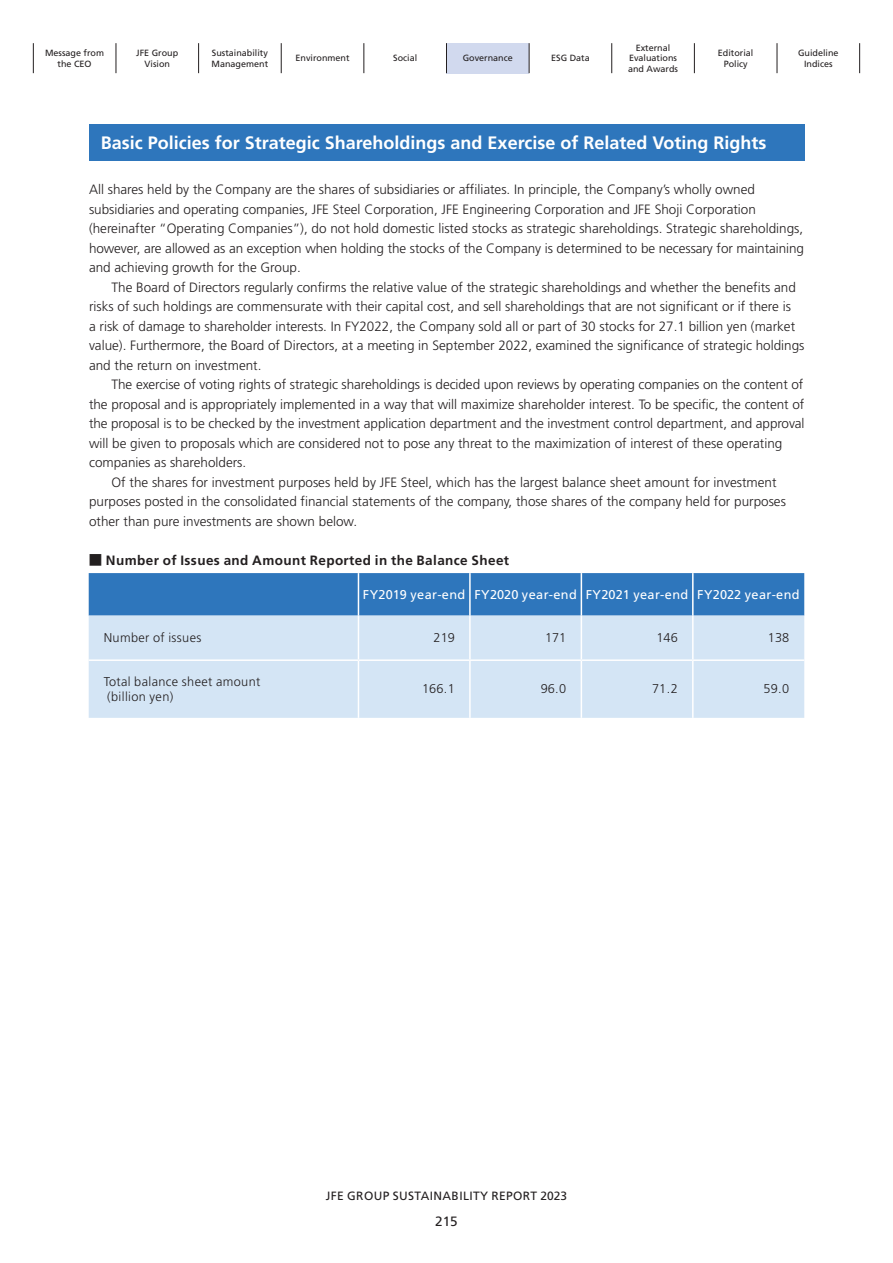
<style>
.page{position:relative;width:893px;height:1263px;background:#fff}
.page>*{position:absolute;margin:0;border:0;box-sizing:border-box;transform-origin:0 0}
.t1{font:700 18px "Frutiger";color:#fff}
.t2{font:300 13.5px/19.5px "Frutiger";color:#231f20}
.t3{font:700 13.5px "Frutiger";letter-spacing:.03em;color:#231f20}
.t4{font:13.5px "Frutiger";color:#231f20}
.t5{font:300 12.75px/14.9px "Frutiger";letter-spacing:.03em;color:#231f20}
.t6{font:12.75px "Frutiger";letter-spacing:.03em;color:#fff}
.t7{font:12px "Frutiger";letter-spacing:.03em;color:#231f20}
.t8{font:9px/10.5px "Frutiger";color:#231f20;text-align:center}
.s1{font-family:"UD Shin Go Pro";font-weight:500}
</style>
<div class="page">
<div style="left:446px;top:43px;width:83px;height:30px;background:#d1d9ee"></div>
<hr style="left:33px;top:43px;width:1px;height:30px;background:#231f20">
<hr style="left:116px;top:43px;width:1px;height:30px;background:#231f20">
<hr style="left:198px;top:43px;width:1px;height:30px;background:#231f20">
<hr style="left:281px;top:43px;width:1px;height:30px;background:#231f20">
<hr style="left:364px;top:43px;width:1px;height:30px;background:#231f20">
<hr style="left:446px;top:43px;width:1px;height:30px;background:#231f20">
<hr style="left:529px;top:43px;width:1px;height:30px;background:#231f20">
<hr style="left:611px;top:43px;width:1px;height:30px;background:#231f20">
<hr style="left:694px;top:43px;width:1px;height:30px;background:#231f20">
<hr style="left:777px;top:43px;width:1px;height:30px;background:#231f20">
<hr style="left:859px;top:43px;width:1px;height:30px;background:#231f20">
<div style="left:89px;top:573px;width:715px;height:43px;background:#2e76bc"></div>
<div style="left:89px;top:616px;width:715px;height:102px;background:#d4e5f5"></div>
<hr style="left:358px;top:573px;width:1px;height:43px;background:#fff">
<hr style="left:358px;top:616px;width:1px;height:43px;background:#fff">
<hr style="left:358px;top:661px;width:1px;height:57px;background:#fff">
<hr style="left:89px;top:659px;width:269px;height:2px;background:#fff">
<hr style="left:358px;top:659px;width:112px;height:2px;background:#fff">
<hr style="left:470px;top:659px;width:111px;height:2px;background:#fff">
<hr style="left:581px;top:659px;width:112px;height:2px;background:#fff">
<hr style="left:693px;top:659px;width:111px;height:2px;background:#fff">
<hr style="left:469px;top:573px;width:2px;height:43px;background:#fff">
<hr style="left:581px;top:573px;width:1px;height:43px;background:#fff">
<hr style="left:469px;top:616px;width:2px;height:43px;background:#fff">
<hr style="left:581px;top:616px;width:1px;height:43px;background:#fff">
<hr style="left:469px;top:661px;width:2px;height:57px;background:#fff">
<hr style="left:581px;top:661px;width:1px;height:57px;background:#fff">
<hr style="left:692px;top:573px;width:2px;height:43px;background:#fff">
<hr style="left:692px;top:616px;width:2px;height:43px;background:#fff">
<hr style="left:692px;top:661px;width:2px;height:57px;background:#fff">
<div style="left:89px;top:125px;width:715px;height:36px;background:#2e76bc"></div>
<p class="t8" style="left:45px;top:48px;width:61px">Message from the CEO</p>
<p class="t8" style="left:136px;top:48px;width:44px">JFE Group<br>Vision</p>
<p class="t8" style="left:212px;top:48px;width:58px;text-align:left">Sustainability<br>Management</p>
<p class="t8" style="left:296px;top:53px;width:56px">Environment</p>
<p class="t8" style="left:393px;top:53px;width:26px">Social</p>
<p class="t8" style="left:463px;top:53px;width:52px">Governance</p>
<p class="t8" style="left:551px;top:53px;width:40px">ESG Data</p>
<p class="t8" style="left:628px;top:42px;width:52px">External<br>Evaluations and Awards</p>
<p class="t8" style="left:718px;top:48px;width:37px">Editorial<br>Policy</p>
<p class="t8" style="left:798px;top:48px;width:42px">Guideline<br>Indices</p>
<h1 class="t1" style="left:101px;top:132px;width:667px">Basic Policies for Strategic Shareholdings and Exercise of Related Voting Rights</h1>
<p class="t2" style="left:89px;top:180px;width:716px">All shares held by the Company are the shares of subsidiaries or affiliates. In principle, the Company’s wholly owned subsidiaries and operating companies, JFE Steel Corporation, JFE Engineering Corporation and JFE Shoji Corporation (hereinafter “Operating Companies”), do not hold domestic listed stocks as strategic shareholdings. Strategic shareholdings, however, are allowed as an exception when holding the stocks of the Company is determined to be necessary for maintaining and achieving growth for the Group.</p>
<p class="t2" style="left:89px;top:278px;width:717px;text-indent:23px">The Board of Directors regularly confirms the relative value of the strategic shareholdings and whether the benefits and risks of such holdings are commensurate with their capital cost, and sell shareholdings that are not significant or if there is<br>a risk of damage to shareholder interests. In FY2022, the Company sold all or part of 30 stocks for 27.1 billion yen (market value). Furthermore, the Board of Directors, at a meeting in September 2022, examined the significance of strategic holdings and the return on investment.</p>
<p class="t2" style="left:112px;top:375px;width:693px">The exercise of voting rights of strategic shareholdings is decided upon reviews by operating companies on the content of</p>
<p class="t2" style="left:89px;top:395px;width:717px">the proposal and is appropriately implemented in a way that will maximize shareholder interest. To be specific, the content of</p>
<p class="t2" style="left:89px;top:414px;width:717px">the proposal is to be checked by the investment application department and the investment control department, and approval</p>
<p class="t2" style="left:89px;top:434px;width:695px">will be given to proposals which are considered not to pose any threat to the maximization of interest of these operating</p>
<p class="t2" style="left:89px;top:453px;width:159px">companies as shareholders.</p>
<p class="t2" style="left:112px;top:473px;width:667px">Of the shares for investment purposes held by JFE Steel, which has the largest balance sheet amount for investment</p>
<p class="t2" style="left:89px;top:492px;width:698px">purposes posted in the consolidated financial statements of the company, those shares of the company held for purposes</p>
<p class="t2" style="left:89px;top:512px;width:270px">other than pure investments are shown below.</p>
<p class="t3" style="left:89px;top:552px;width:422px"><span class="s1">■</span> Number of Issues and Amount Reported in the Balance Sheet</p>
<p class="t6" style="left:363px;top:587px;width:438px">FY2019 year-end FY2020 year-end FY2021 year-end FY2022 year-end</p>
<p class="t5" style="left:104px;top:631px;width:99px">Number of issues</p>
<p class="t5" style="left:434px;top:631px;width:23px">219</p>
<p class="t5" style="left:545px;top:631px;width:23px">171</p>
<p class="t5" style="left:656px;top:631px;width:23px">146</p>
<p class="t5" style="left:768px;top:631px;width:23px">138</p>
<p class="t5" style="left:104px;top:674px;width:158px">Total balance sheet amount (billion yen)</p>
<p class="t5" style="left:422px;top:682px;width:34px">166.1</p>
<p class="t5" style="left:541px;top:682px;width:27px">96.0</p>
<p class="t5" style="left:652px;top:682px;width:27px">71.2</p>
<p class="t5" style="left:764px;top:682px;width:27px">59.0</p>
<p class="t7" style="left:326px;top:1188px;width:243px">JFE GROUP SUSTAINABILITY REPORT 2023</p>
<p class="t4" style="left:435px;top:1214px;width:24px">215</p>
</div>
